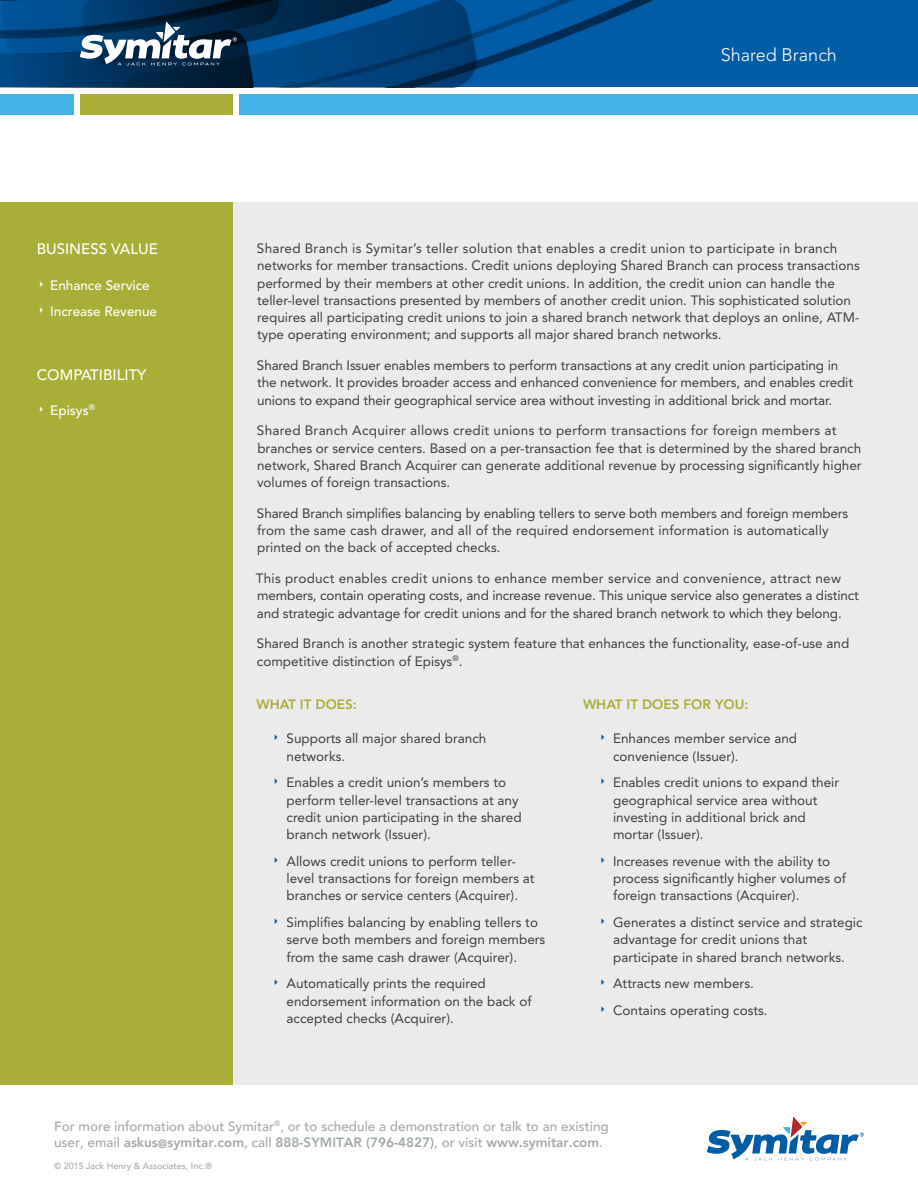
<style>
.page{position:relative;width:918px;height:1188px;background:#fff}
.page>*{position:absolute;margin:0;border:0;box-sizing:border-box;transform-origin:0 0}
.PRODUCT_NAME_-_TOP_O{font:300 18px "Avenir LT Std";color:#fff}
.HEADLINE_-_SIDE_BAR{font:500 15px "Avenir LT Std";color:#fff}
.BODY_TEXT{font:13.5px/17.2px "Avenir LT Std";color:#3e3e3f}
.t1{font:500 13.5px/16.2px "Avenir";color:#a3aaac}
.t2{font:500 13.5px "Avenir LT Std";color:#fff}
.TEXT_HEADLINE{font:800 13.5px "Avenir LT Std";color:#a9ae36}
.t3{font:500 9px "Avenir";color:#a3aaac}
.s1{font-weight:800}
.s2{font-weight:800;font-size:12px}
</style>
<div class="page">
<div style="left:0;top:203px;width:918px;height:882px;background:#ebebeb"></div>
<svg style="left:707px;top:1117px;width:157px;height:44px"></svg>
<div style="left:239px;top:94px;width:679px;height:21px;background:#41b4e5"></div>
<div style="left:0;top:94px;width:74px;height:21px;background:#41b4e5"></div>
<div style="left:80px;top:94px;width:153px;height:21px;background:#a9ae36"></div>
<div style="left:0;top:203px;width:233px;height:882px;background:#a9ae36"></div>
<svg style="left:0;top:0;width:918px;height:87px;background:#004c8a"></svg>
<svg style="left:80px;top:22px;width:157px;height:43px"></svg>
<p class="HEADLINE_-_SIDE_BAR" style="left:37px;top:240px;width:123px">BUSINESS VALUE</p>
<p class="t2" style="left:50px;top:277px;width:101px">Enhance Service</p>
<p class="t2" style="left:50px;top:304px;width:108px">Increase Revenue</p>
<p class="HEADLINE_-_SIDE_BAR" style="left:37px;top:366px;width:111px">COMPATIBILITY</p>
<p class="t2" style="left:50px;top:403px;width:46px">Episys<sup>®</sup></p>
<p class="PRODUCT_NAME_-_TOP_O" style="left:721px;top:44px;width:118px">Shared Branch</p>
<p class="BODY_TEXT" style="left:257px;top:240px;width:604px">Shared Branch is Symitar’s teller solution that enables a credit union to participate in branch networks for member transactions. Credit unions deploying Shared Branch can process transactions performed by their members at other credit unions. In addition, the credit union can handle the teller-level transactions presented by members of another credit union. This sophisticated solution requires all participating credit unions to join a shared branch network that deploys an online, ATM&shy;type operating environment; and supports all major shared branch networks.</p>
<p class="BODY_TEXT" style="left:257px;top:357px;width:598px">Shared Branch Issuer enables members to perform transactions at any credit union participating in the network. It provides broader access and enhanced convenience for members, and enables credit unions to expand their geographical service area without investing in additional brick and mortar.</p>
<p class="BODY_TEXT" style="left:257px;top:422px;width:606px">Shared Branch Acquirer allows credit unions to perform transactions for foreign members at branches or service centers. Based on a per-transaction fee that is determined by the shared branch network, Shared Branch Acquirer can generate additional revenue by processing significantly higher volumes of foreign transactions.</p>
<p class="BODY_TEXT" style="left:257px;top:505px;width:593px">Shared Branch simplifies balancing by enabling tellers to serve both members and foreign members from the same cash drawer, and all of the required endorsement information is automatically printed on the back of accepted checks.</p>
<p class="BODY_TEXT" style="left:256px;top:570px;width:605px">This product enables credit unions to enhance member service and convenience, attract new members, contain operating costs, and increase revenue. This unique service also generates a distinct and strategic advantage for credit unions and for the shared branch network to which they belong.</p>
<p class="BODY_TEXT" style="left:257px;top:635px;width:594px">Shared Branch is another strategic system feature that enhances the functionality, ease-of-use and competitive distinction of Episys<sup>®</sup>.</p>
<p class="TEXT_HEADLINE" style="left:256px;top:696px;width:102px">WHAT IT DOES:</p>
<p class="BODY_TEXT" style="left:287px;top:730px;width:201px">Supports all major shared branch networks.</p>
<p class="BODY_TEXT" style="left:287px;top:774px;width:237px">Enables a credit union’s members to perform teller-level transactions at any credit union participating in the shared branch network (Issuer).</p>
<p class="BODY_TEXT" style="left:287px;top:853px;width:250px">Allows credit unions to perform teller&shy;level transactions for foreign members at branches or service centers (Acquirer).</p>
<p class="BODY_TEXT" style="left:287px;top:914px;width:260px">Simplifies balancing by enabling tellers to serve both members and foreign members from the same cash drawer (Acquirer).</p>
<p class="BODY_TEXT" style="left:287px;top:975px;width:247px">Automatically prints the required endorsement information on the back of accepted checks (Acquirer).</p>
<p class="TEXT_HEADLINE" style="left:583px;top:696px;width:167px">WHAT IT DOES FOR YOU:</p>
<p class="BODY_TEXT" style="left:613px;top:730px;width:186px">Enhances member service and convenience (Issuer).</p>
<p class="BODY_TEXT" style="left:613px;top:774px;width:228px">Enables credit unions to expand their geographical service area without investing in additional brick and mortar (Issuer).</p>
<p class="BODY_TEXT" style="left:613px;top:853px;width:235px">Increases revenue with the ability to process significantly higher volumes of foreign transactions (Acquirer).</p>
<p class="BODY_TEXT" style="left:613px;top:914px;width:251px">Generates a distinct service and strategic advantage for credit unions that participate in shared branch networks.</p>
<p class="BODY_TEXT" style="left:613px;top:975px;width:142px">Attracts new members.</p>
<p class="BODY_TEXT" style="left:613px;top:1002px;width:156px">Contains operating costs.</p>
<p class="t1" style="left:54px;top:1117px;width:556px">For more information about Symitar<sup>®</sup>, or to schedule a demonstration or talk to an existing user, email <span class="s1">askus</span><span class="s2">@</span><span class="s1">symitar.com</span>, call <span class="s1">888-SYMITAR (796-4827)</span>, or visit <span class="s1">www.symitar.com</span>.</p>
<p class="t3" style="left:54px;top:1158px;width:160px">© 2015 Jack Henry &amp; Associates, Inc.®</p>
</div>
